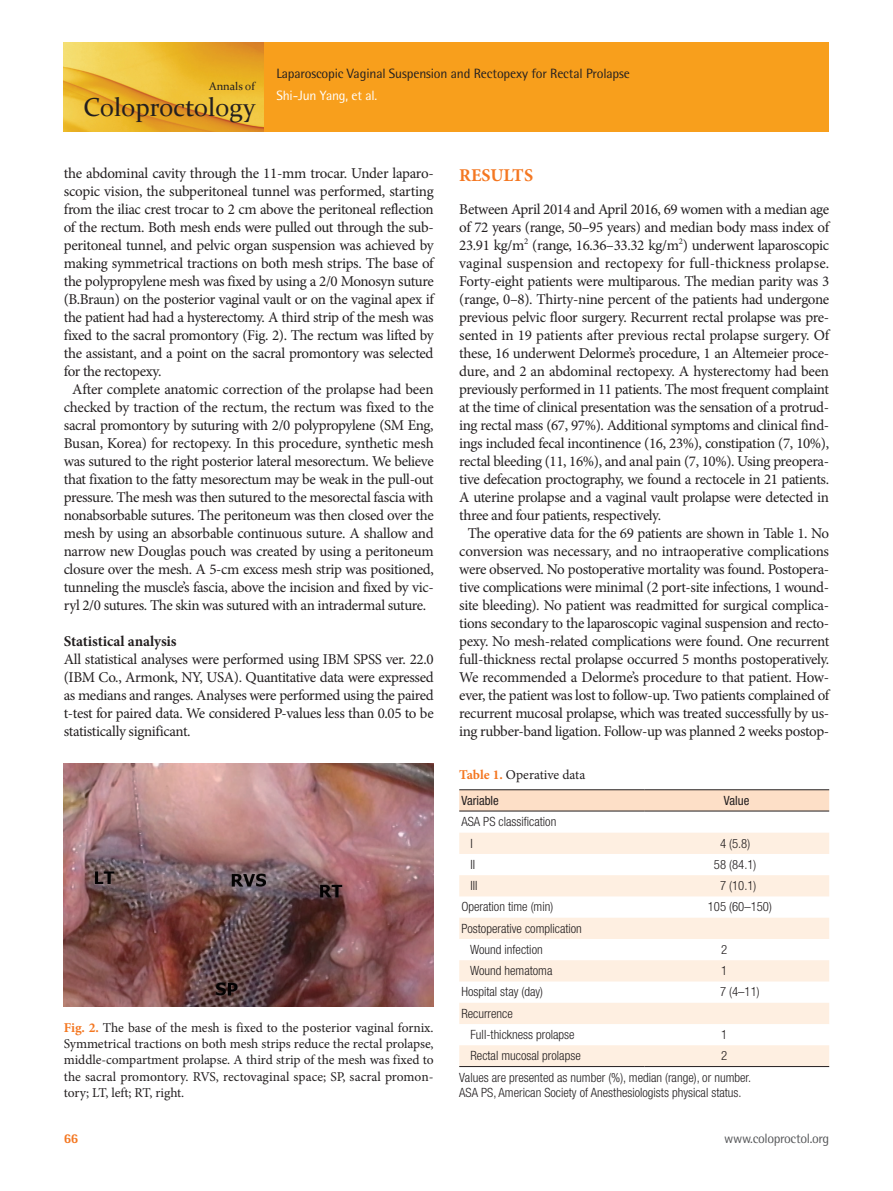
<style>
.page{position:relative;width:893px;height:1191px;background:#fff}
.page>*{position:absolute;margin:0;border:0;box-sizing:border-box;transform-origin:0 0}
.t1{font:25.95px "Constantia";color:#231f20}
.t2{font:700 18px "Minion Pro";color:#f47721}
.t3{font:15px/18px "Minion Pro";letter-spacing:-.025em;color:#231f20;text-align:justify}
.t4{font:15px "Minion Pro";color:#231f20}
.t5{font:700 15px "Minion Pro";letter-spacing:-.005em;color:#231f20}
.t6{font:13.5px/16.2px "Minion Pro";color:#231f20;text-align:justify}
.t7{font:13.5px "Rotis Semi Sans Std";letter-spacing:-.01em;color:#231f20}
.t8{font:13.5px "Rotis Semi Sans Std";letter-spacing:-.025em;color:#57585a}
.t9{font:13.5px "Rotis Semi Sans Std";letter-spacing:-.01em;color:#fff}
.t10{font:800 13.5px "Rotis Semi Sans Std";color:#f47721}
.t11{font:300 condensed 12.75px/21.3px "Helvetica Neue LT Std";color:#231f20}
.t12{font:condensed 12.75px "Helvetica Neue LT Std";color:#231f20}
.t13{font:11.25px "Constantia";color:#231f20}
.s1{font-weight:700;color:#f47721}
</style>
<div class="page">
<div style="left:264px;top:43px;width:565px;height:89px;background:#f89f1c"></div>
<img style="left:64px;top:43px;width:200px;height:89px">
<img style="left:64px;top:763px;width:370px;height:243px">
<div style="left:459px;top:790px;width:370px;height:20px;background:#fddfc7"></div>
<svg style="left:459px;top:833px;width:370px;height:233px;fill:#feefe1"></svg>
<hr style="left:459px;top:789px;width:185px;height:1px;background:#231f20">
<hr style="left:644px;top:789px;width:185px;height:1px;background:#231f20">
<hr style="left:459px;top:810px;width:185px;height:1px;background:#231f20">
<hr style="left:644px;top:810px;width:185px;height:1px;background:#231f20">
<hr style="left:459px;top:1066px;width:185px;height:1px;background:#231f20">
<hr style="left:644px;top:1066px;width:185px;height:1px;background:#231f20">
<p class="t13" style="left:209px;top:79px;width:47px">Annals of</p>
<h1 class="t1" style="left:83px;top:90px;width:174px">Coloproctology</h1>
<p class="t7" style="left:276px;top:66px;width:355px">Laparoscopic Vaginal Suspension and Rectopexy for Rectal Prolapse</p>
<p class="t9" style="left:276px;top:88px;width:102px">Shi-Jun Yang, et al.</p>
<p class="t3" style="left:64px;top:164px;width:371px">the abdominal cavity through the 11-mm trocar. Under laparo-</p>
<p class="t3" style="left:64px;top:182px;width:371px">scopic vision, the subperitoneal tunnel was performed, starting</p>
<p class="t3" style="left:64px;top:200px;width:371px">from the iliac crest trocar to 2 cm above the peritoneal reflection</p>
<p class="t3" style="left:64px;top:218px;width:371px">of the rectum. Both mesh ends were pulled out through the sub-</p>
<p class="t3" style="left:64px;top:236px;width:371px">peritoneal tunnel, and pelvic organ suspension was achieved by</p>
<p class="t3" style="left:64px;top:254px;width:371px">making symmetrical tractions on both mesh strips. The base of</p>
<p class="t3" style="left:64px;top:272px;width:371px">the polypropylene mesh was fixed by using a 2/0 Monosyn suture</p>
<p class="t3" style="left:64px;top:290px;width:371px">(B.Braun) on the posterior vaginal vault or on the vaginal apex if</p>
<p class="t3" style="left:64px;top:308px;width:371px">the patient had had a hysterectomy. A third strip of the mesh was</p>
<p class="t3" style="left:64px;top:326px;width:371px">fixed to the sacral promontory (Fig. 2). The rectum was lifted by</p>
<p class="t3" style="left:64px;top:344px;width:371px">the assistant, and a point on the sacral promontory was selected</p>
<p class="t3" style="left:64px;top:362px;width:99px">for the rectopexy.</p>
<p class="t3" style="left:72px;top:380px;width:363px">After complete anatomic correction of the prolapse had been</p>
<p class="t3" style="left:64px;top:398px;width:371px">checked by traction of the rectum, the rectum was fixed to the</p>
<p class="t3" style="left:64px;top:416px;width:371px">sacral promontory by suturing with 2/0 polypropylene (SM Eng,</p>
<p class="t3" style="left:64px;top:434px;width:371px">Busan, Korea) for rectopexy. In this procedure, synthetic mesh</p>
<p class="t3" style="left:64px;top:452px;width:371px">was sutured to the right posterior lateral mesorectum. We believe</p>
<p class="t3" style="left:64px;top:470px;width:371px">that fixation to the fatty mesorectum may be weak in the pull-out</p>
<p class="t3" style="left:64px;top:488px;width:371px">pressure. The mesh was then sutured to the mesorectal fascia with</p>
<p class="t3" style="left:64px;top:506px;width:371px">nonabsorbable sutures. The peritoneum was then closed over the</p>
<p class="t3" style="left:64px;top:524px;width:371px">mesh by using an absorbable continuous suture. A shallow and</p>
<p class="t3" style="left:64px;top:542px;width:371px">narrow new Douglas pouch was created by using a peritoneum</p>
<p class="t3" style="left:64px;top:560px;width:371px">closure over the mesh. A 5-cm excess mesh strip was positioned,</p>
<p class="t3" style="left:64px;top:578px;width:371px">tunneling the muscle’s fascia, above the incision and fixed by vic-</p>
<p class="t3" style="left:64px;top:596px;width:364px">ryl 2/0 sutures. The skin was sutured with an intradermal suture.</p>
<p class="t5" style="left:64px;top:631px;width:114px">Statistical analysis</p>
<p class="t3" style="left:64px;top:650px;width:372px">All statistical analyses were performed using IBM SPSS ver. 22.0 (IBM Co., Armonk, NY, USA). Quantitative data were expressed as medians and ranges. Analyses were performed using the paired t-test for paired data. We considered P-values less than 0.05 to be statistically significant.</p>
<p class="t6" style="left:64px;top:1019px;width:371px"><span class="s1">Fig. 2.</span> The base of the mesh is fixed to the posterior vaginal fornix.<br>Symmetrical tractions on both mesh strips reduce the rectal prolapse, middle-compartment prolapse. A third strip of the mesh was fixed to the sacral promontory. RVS, rectovaginal space; SP, sacral promon&shy;tory; LT, left; RT, right.</p>
<p class="t2" style="left:459px;top:162px;width:75px">RESULTS</p>
<p class="t3" style="left:459px;top:200px;width:371px">Between April 2014 and April 2016, 69 women with a median age</p>
<p class="t3" style="left:459px;top:218px;width:371px">of 72 years (range, 50–95 years) and median body mass index of</p>
<p class="t3" style="left:459px;top:236px;width:371px">23.91 kg/m<sup>2</sup> (range, 16.36–33.32 kg/m<sup>2</sup>) underwent laparoscopic</p>
<p class="t4" style="left:459px;top:253px;width:371px">vaginal suspension and rectopexy for full-thickness prolapse.</p>
<p class="t3" style="left:459px;top:272px;width:372px">Forty-eight patients were multiparous. The median parity was 3</p>
<p class="t3" style="left:459px;top:290px;width:372px">(range, 0–8). Thirty-nine percent of the patients had undergone</p>
<p class="t3" style="left:459px;top:308px;width:371px">previous pelvic floor surgery. Recurrent rectal prolapse was pre-</p>
<p class="t3" style="left:459px;top:326px;width:371px">sented in 19 patients after previous rectal prolapse surgery. Of</p>
<p class="t3" style="left:459px;top:344px;width:371px">these, 16 underwent Delorme’s procedure, 1 an Altemeier proce-</p>
<p class="t3" style="left:459px;top:362px;width:371px">dure, and 2 an abdominal rectopexy. A hysterectomy had been</p>
<p class="t3" style="left:459px;top:380px;width:371px">previously performed in 11 patients. The most frequent complaint</p>
<p class="t3" style="left:459px;top:398px;width:371px">at the time of clinical presentation was the sensation of a protrud-</p>
<p class="t3" style="left:459px;top:416px;width:371px">ing rectal mass (67, 97%). Additional symptoms and clinical find-</p>
<p class="t3" style="left:459px;top:434px;width:371px">ings included fecal incontinence (16, 23%), constipation (7, 10%),</p>
<p class="t3" style="left:459px;top:452px;width:371px">rectal bleeding (11, 16%), and anal pain (7, 10%). Using preopera-</p>
<p class="t3" style="left:459px;top:470px;width:371px">tive defecation proctography, we found a rectocele in 21 patients.</p>
<p class="t3" style="left:459px;top:488px;width:371px">A uterine prolapse and a vaginal vault prolapse were detected in</p>
<p class="t3" style="left:459px;top:506px;width:203px">three and four patients, respectively.</p>
<p class="t3" style="left:468px;top:524px;width:363px">The operative data for the 69 patients are shown in Table 1. No</p>
<p class="t3" style="left:459px;top:542px;width:371px">conversion was necessary, and no intraoperative complications</p>
<p class="t3" style="left:459px;top:560px;width:371px">were observed. No postoperative mortality was found. Postopera-</p>
<p class="t3" style="left:459px;top:578px;width:371px">tive complications were minimal (2 port-site infections, 1 wound-</p>
<p class="t3" style="left:459px;top:596px;width:371px">site bleeding). No patient was readmitted for surgical complica-</p>
<p class="t3" style="left:459px;top:614px;width:371px">tions secondary to the laparoscopic vaginal suspension and recto-</p>
<p class="t3" style="left:459px;top:632px;width:371px">pexy. No mesh-related complications were found. One recurrent</p>
<p class="t3" style="left:459px;top:650px;width:372px">full-thickness rectal prolapse occurred 5 months postoperatively.</p>
<p class="t3" style="left:459px;top:668px;width:372px">We recommended a Delorme’s procedure to that patient. How-</p>
<p class="t3" style="left:459px;top:686px;width:371px">ever, the patient was lost to follow-up. Two patients complained of</p>
<p class="t3" style="left:459px;top:704px;width:371px">recurrent mucosal prolapse, which was treated successfully by us-</p>
<p class="t3" style="left:459px;top:722px;width:371px">ing rubber-band ligation. Follow-up was planned 2 weeks postop-</p>
<p class="t6" style="left:459px;top:766px;width:128px"><span class="s1">Table 1.</span> Operative data</p>
<p class="t12" style="left:461px;top:792px;width:39px">Variable</p>
<p class="t12" style="left:724px;top:792px;width:27px">Value</p>
<p class="t11" style="left:471px;top:811px;width:87px;text-indent:-9px">ASA PS classification<br>I</p>
<p class="t11" style="left:720px;top:832px;width:32px">4 (5.8)</p>
<p class="t11" style="left:471px;top:853px;width:6px">II</p>
<p class="t11" style="left:714px;top:853px;width:44px">58 (84.1)</p>
<p class="t11" style="left:471px;top:874px;width:9px">III</p>
<p class="t11" style="left:720px;top:874px;width:38px">7 (10.1)</p>
<p class="t11" style="left:461px;top:896px;width:93px">Operation time (min)</p>
<p class="t11" style="left:708px;top:896px;width:66px">105 (60–150)</p>
<p class="t11" style="left:470px;top:917px;width:113px;text-indent:-9px">Postoperative complication<br>Wound infection</p>
<p class="t11" style="left:721px;top:938px;width:8px">2</p>
<p class="t11" style="left:470px;top:959px;width:84px">Wound hematoma</p>
<p class="t11" style="left:721px;top:959px;width:8px">1</p>
<p class="t11" style="left:461px;top:981px;width:83px">Hospital stay (day)</p>
<p class="t11" style="left:720px;top:981px;width:41px">7 (4–11)</p>
<p class="t11" style="left:471px;top:1002px;width:106px;text-indent:-9px">Recurrence<br>Full-thickness prolapse</p>
<p class="t11" style="left:721px;top:1023px;width:8px">1</p>
<p class="t11" style="left:471px;top:1044px;width:112px">Rectal mucosal prolapse</p>
<p class="t11" style="left:459px;top:1044px;width:293px;text-indent:262px">2<br>Values are presented as number (%), median (range), or number.</p>
<p class="t11" style="left:459px;top:1081px;width:284px">ASA PS, American Society of Anesthesiologists physical status.</p>
<p class="t10" style="left:64px;top:1129px;width:16px">66</p>
<p class="t8" style="left:724px;top:1130px;width:106px">www.coloproctol.org</p>
</div>
